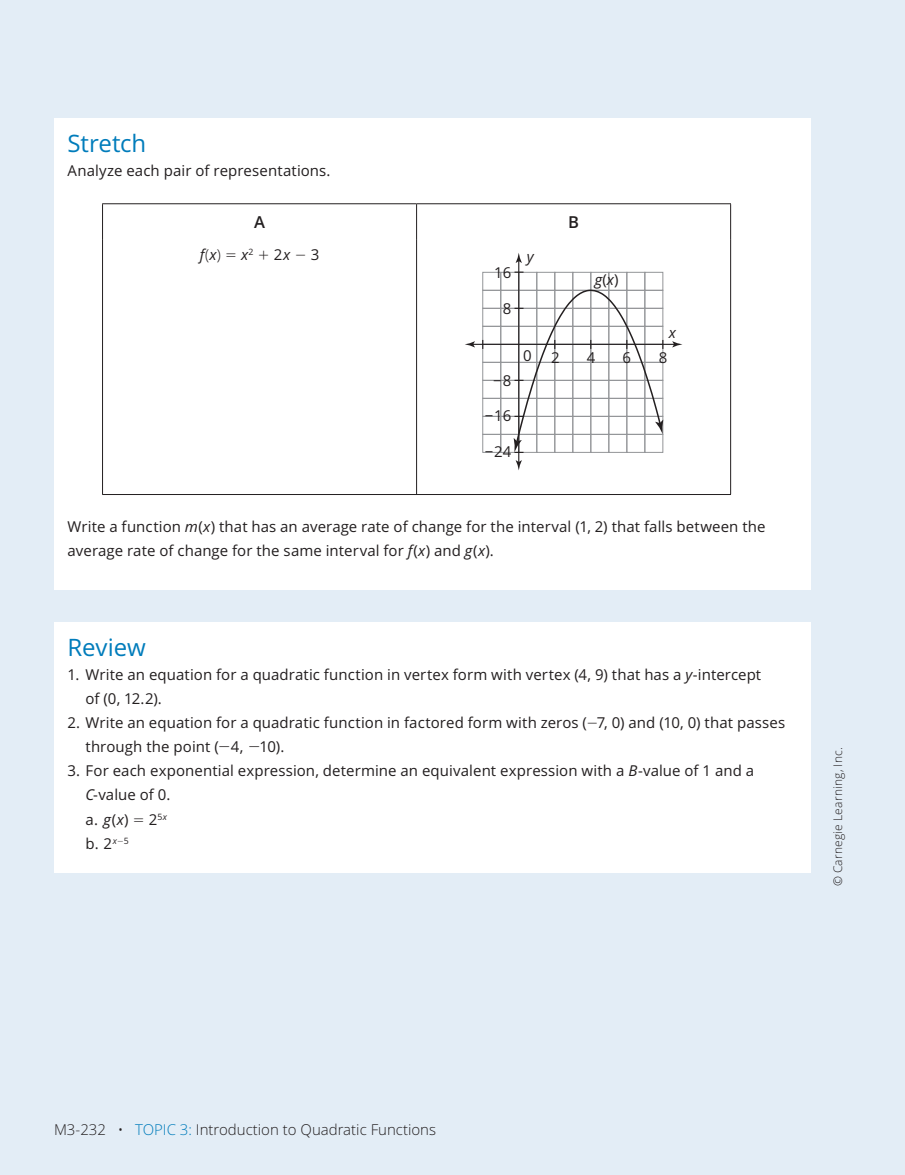
<style>
.page{position:relative;width:905px;height:1175px;background:#fff}
.page>*{position:absolute;margin:0;border:0;box-sizing:border-box;transform-origin:0 0}
.t1{font:24px "Open Sans";letter-spacing:-.005em;color:#007cbb}
.t2{font:600 16.5px "Open Sans";color:#231f20}
.t3{font:15px/24px "Open Sans";letter-spacing:.005em;color:#231f20}
.t4{font:300 15px "Open Sans";color:#231f20}
.t5{font:italic 15px "Open Sans";color:#231f20}
.t6{font:300 12px "Open Sans";letter-spacing:.015em;color:#231f20}
.s1{font-weight:300;font-style:normal}
.s2{font-style:italic}
.s3{font-style:normal}
.s4{color:#007cbb}
</style>
<div class="page">
<div style="left:0;top:0;width:904px;height:1174px;background:#e3edf6"></div>
<div style="left:54px;top:118px;width:756px;height:471px;background:#fff"></div>
<div style="left:54px;top:622px;width:756px;height:250px;background:#fff"></div>
<svg style="left:103px;top:204px;width:627px;height:290px"></svg>
<hr style="left:102px;top:203px;width:314px;height:1px;background:#231f20">
<hr style="left:102px;top:204px;width:1px;height:36px;background:#231f20">
<hr style="left:416px;top:203px;width:315px;height:1px;background:#231f20">
<hr style="left:416px;top:204px;width:1px;height:36px;background:#231f20">
<hr style="left:730px;top:204px;width:1px;height:36px;background:#231f20">
<hr style="left:102px;top:240px;width:1px;height:254px;background:#231f20">
<hr style="left:416px;top:240px;width:1px;height:254px;background:#231f20">
<hr style="left:730px;top:240px;width:1px;height:254px;background:#231f20">
<hr style="left:102px;top:494px;width:629px;height:1px;background:#231f20">
<div style="left:482px;top:272px;width:19px;height:19px;border:1px solid #939598"></div>
<div style="left:500px;top:272px;width:19px;height:19px;border:1px solid #939598"></div>
<div style="left:518px;top:272px;width:19px;height:19px;border:1px solid #939598"></div>
<div style="left:536px;top:272px;width:19px;height:19px;border:1px solid #939598"></div>
<div style="left:554px;top:272px;width:19px;height:19px;border:1px solid #939598"></div>
<div style="left:572px;top:272px;width:19px;height:19px;border:1px solid #939598"></div>
<div style="left:590px;top:272px;width:19px;height:19px;border:1px solid #939598"></div>
<div style="left:608px;top:272px;width:19px;height:19px;border:1px solid #939598"></div>
<div style="left:626px;top:272px;width:19px;height:19px;border:1px solid #939598"></div>
<div style="left:644px;top:272px;width:19px;height:19px;border:1px solid #939598"></div>
<div style="left:482px;top:290px;width:19px;height:19px;border:1px solid #939598"></div>
<div style="left:500px;top:290px;width:19px;height:19px;border:1px solid #939598"></div>
<div style="left:482px;top:308px;width:19px;height:19px;border:1px solid #939598"></div>
<div style="left:500px;top:308px;width:19px;height:19px;border:1px solid #939598"></div>
<div style="left:482px;top:326px;width:19px;height:19px;border:1px solid #939598"></div>
<div style="left:500px;top:326px;width:19px;height:19px;border:1px solid #939598"></div>
<div style="left:482px;top:344px;width:19px;height:19px;border:1px solid #939598"></div>
<div style="left:500px;top:344px;width:19px;height:19px;border:1px solid #939598"></div>
<div style="left:482px;top:362px;width:19px;height:19px;border:1px solid #939598"></div>
<div style="left:500px;top:362px;width:19px;height:19px;border:1px solid #939598"></div>
<div style="left:482px;top:380px;width:19px;height:19px;border:1px solid #939598"></div>
<div style="left:500px;top:380px;width:19px;height:19px;border:1px solid #939598"></div>
<div style="left:482px;top:398px;width:19px;height:19px;border:1px solid #939598"></div>
<div style="left:500px;top:398px;width:19px;height:19px;border:1px solid #939598"></div>
<div style="left:482px;top:416px;width:19px;height:19px;border:1px solid #939598"></div>
<div style="left:500px;top:416px;width:19px;height:19px;border:1px solid #939598"></div>
<div style="left:482px;top:434px;width:19px;height:19px;border:1px solid #939598"></div>
<div style="left:500px;top:434px;width:19px;height:19px;border:1px solid #939598"></div>
<svg style="left:514px;top:271px;width:9px;height:2px"></svg>
<hr style="left:518px;top:259px;width:1px;height:204px;background:#231f20">
<svg style="left:515px;top:460px;width:7px;height:10px"></svg>
<svg style="left:515px;top:253px;width:7px;height:10px"></svg>
<hr style="left:471px;top:344px;width:204px;height:1px;background:#231f20">
<svg style="left:672px;top:341px;width:10px;height:6px"></svg>
<svg style="left:464px;top:341px;width:11px;height:6px"></svg>
<svg style="left:513px;top:288px;width:150px;height:165px"></svg>
<svg style="left:227px;top:254px;width:8px;height:3px"></svg>
<svg style="left:259px;top:251px;width:9px;height:9px"></svg>
<h1 class="t1" style="left:68px;top:134px;width:80px">Stretch</h1>
<p class="t3" style="left:68px;top:160px;width:264px">Analyze each pair of representations.</p>
<p class="t2" style="left:254px;top:216px;width:12px">A</p>
<p class="t2" style="left:568px;top:216px;width:12px">B</p>
<p class="t5" style="left:200px;top:249px;width:23px">f<span class="s1">(</span>x<span class="s1">)</span></p>
<p class="t5" style="left:241px;top:249px;width:14px">x<sup>2</sup></p>
<p class="t3" style="left:274px;top:244px;width:18px">2<span class="s2">x</span></p>
<p class="t3" style="left:311px;top:244px;width:10px">3</p>
<p class="t3" style="left:494px;top:261px;width:19px">16</p>
<p class="t3" style="left:502px;top:296px;width:10px">8</p>
<p class="t5" style="left:527px;top:248px;width:8px">y</p>
<p class="t5" style="left:595px;top:271px;width:25px">g<span class="s3">(</span>x<span class="s3">)</span></p>
<p class="t5" style="left:668px;top:324px;width:9px">x</p>
<p class="t3" style="left:493px;top:369px;width:20px">−8</p>
<p class="t3" style="left:484px;top:404px;width:28px">−16</p>
<p class="t3" style="left:484px;top:440px;width:28px">−24</p>
<p class="t3" style="left:523px;top:343px;width:10px">0</p>
<p class="t3" style="left:551px;top:346px;width:10px">2</p>
<p class="t3" style="left:586px;top:346px;width:10px">4</p>
<p class="t3" style="left:622px;top:346px;width:10px">6</p>
<p class="t3" style="left:658px;top:346px;width:10px">8</p>
<p class="t3" style="left:68px;top:516px;width:699px">Write a function <span class="s2">m</span>(<span class="s2">x</span>) that has an average rate of change for the interval (1, 2) that falls between the average rate of change for the same interval for <span class="s2">f</span>(<span class="s2">x</span>) and <span class="s2">g</span>(<span class="s2">x</span>).</p>
<h1 class="t1" style="left:68px;top:638px;width:80px">Review</h1>
<p class="t3" style="left:86px;top:664px;width:677px;text-indent:-18px">1. Write an equation for a quadratic function in vertex form with vertex (4, 9) that has a <span class="s2">y</span> -intercept of (0, 12.2).</p>
<p class="t3" style="left:86px;top:712px;width:701px;text-indent:-18px">2. Write an equation for a quadratic function in factored form with zeros ( 7, 0) and (10, 0) that passes through the point ( 4, 10).</p>
<p class="t3" style="left:85px;top:760px;width:670px;text-indent:-18px">3. For each exponential expression, determine an equivalent expression with a <span class="s2">B</span>-value of 1 and a<br><span class="s2">C</span>-value of 0.<br>a. <span class="s2">g</span>(<span class="s2">x</span>)</p>
<p class="t3" style="left:149px;top:808px;width:20px">2<sup>5</sup><sup>x</sup></p>
<p class="t3" style="left:86px;top:832px;width:45px">b. 2<sup>x</sup> <sup>5</sup></p>
<p class="t6" style="left:832px;top:886px;width:141px;rotate:-90deg">© Carnegie Learning, Inc.</p>
<p class="t4" style="left:54px;top:1123px;width:383px">M3-232 • <span class="s4">TOPIC 3:</span> Introduction to Quadratic Functions</p>
</div>
